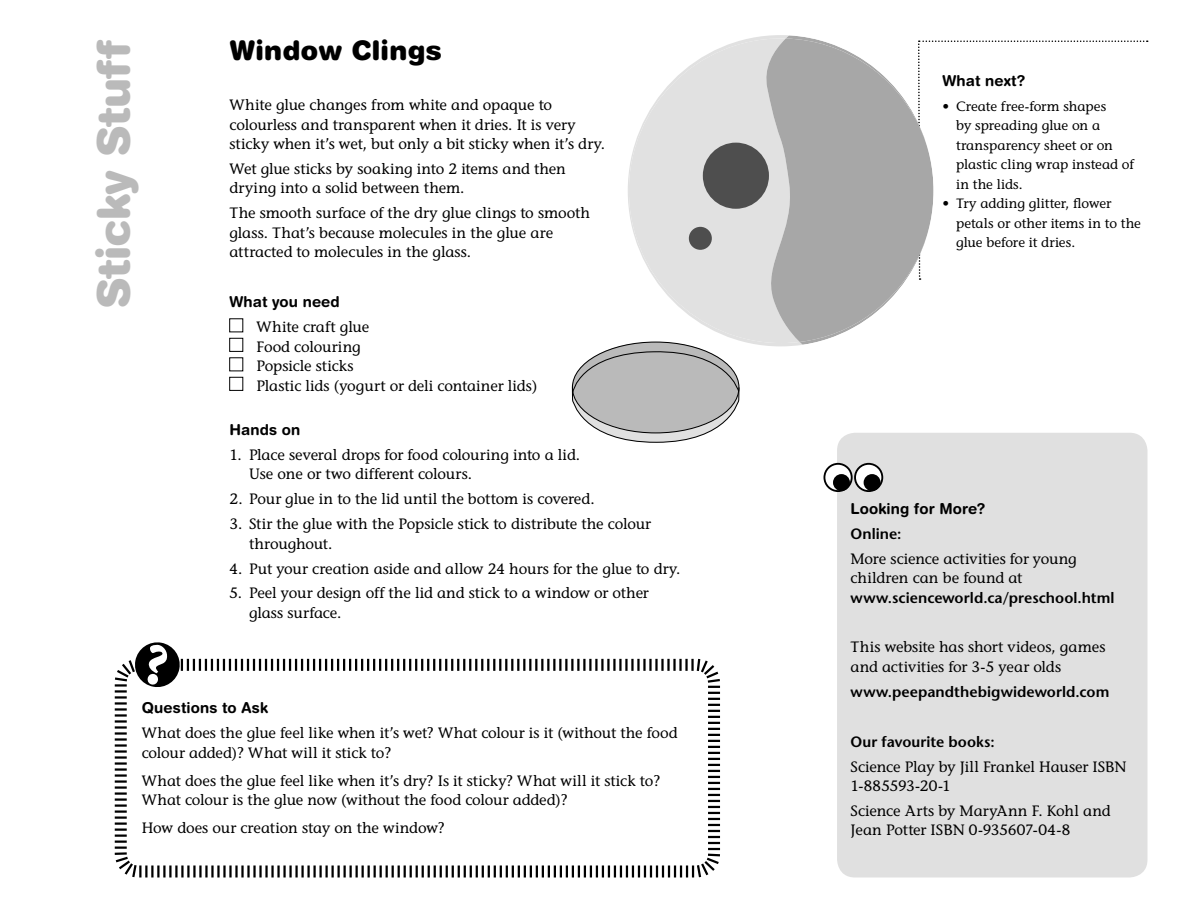
<style>
.page{position:relative;width:1188px;height:918px;background:#fff}
.page>*{position:absolute;margin:0;border:0;box-sizing:border-box;transform-origin:0 0}
.t1{font:900 45px "Helvetica Rounded LT Std";letter-spacing:-.02em;color:#bababa}
.t2{font:900 27px "Helvetica Rounded LT Std";letter-spacing:.01em;color:#000}
.t3{font:15px/19.5px "Stone Informal";letter-spacing:-.005em;color:#000}
.t4{font:600 15px "Stone Sans";letter-spacing:.005em;color:#000}
.t5{font:700 15px "Helvetica Rounded LT Std";letter-spacing:.01em;color:#000}
.t6{font:13.5px/19.5px "Stone Informal";color:#000}
</style>
<div class="page">
<div style="left:230px;top:338px;width:13px;height:14px;border:1px solid #000"></div>
<div style="left:230px;top:377px;width:13px;height:14px;border:1px solid #000"></div>
<svg style="left:571px;top:344px;width:169px;height:99px"></svg>
<svg style="left:114px;top:642px;width:606px;height:236px"></svg>
<div style="left:837px;top:433px;width:311px;height:445px;background:#e0e0e0;border-radius:18px"></div>
<svg style="left:824px;top:464px;width:28px;height:27px"></svg>
<div style="left:823px;top:463px;width:30px;height:29px;border:2px solid #000;border-radius:50%"></div>
<div style="left:834px;top:475px;width:15px;height:15px;background:#000;border-radius:50%"></div>
<div style="left:833px;top:474px;width:17px;height:17px;border:2px solid #000;border-radius:50%"></div>
<svg style="left:855px;top:464px;width:27px;height:27px"></svg>
<div style="left:854px;top:463px;width:29px;height:29px;border:2px solid #000;border-radius:50%"></div>
<div style="left:865px;top:475px;width:15px;height:15px;background:#000;border-radius:50%"></div>
<div style="left:864px;top:474px;width:17px;height:17px;border:2px solid #000;border-radius:50%"></div>
<svg style="left:629px;top:38px;width:157px;height:305px;fill:#e1e1e1"></svg>
<svg style="left:762px;top:39px;width:172px;height:303px;fill:#a7a7a7"></svg>
<div style="left:703px;top:143px;width:66px;height:66px;background:#4e4e4e;border-radius:50%"></div>
<div style="left:689px;top:227px;width:23px;height:23px;background:#4e4e4e;border-radius:50%"></div>
<h1 class="t1" style="left:98px;top:309px;width:271px;rotate:-90deg">Sticky Stuff</h1>
<h2 class="t2" style="left:230px;top:41px;width:214px">Window Clings</h2>
<p class="t3" style="left:230px;top:97px;width:377px">White glue changes from white and opaque to colourless and transparent when it dries. It is very sticky when it’s wet, but only a bit sticky when it’s dry.</p>
<p class="t3" style="left:230px;top:161px;width:338px">Wet glue sticks by soaking into 2 items and then drying into a solid between them.</p>
<p class="t3" style="left:230px;top:205px;width:362px">The smooth surface of the dry glue clings to smooth glass. That’s because molecules in the glue are attracted to molecules in the glass.</p>
<p class="t5" style="left:230px;top:297px;width:112px">What you need</p>
<p class="t3" style="left:256px;top:319px;width:282px">White craft glue<br>Food colouring<br>Popsicle sticks<br>Plastic lids (yogurt or deli container lids)</p>
<p class="t5" style="left:230px;top:424px;width:72px">Hands on</p>
<p class="t3" style="left:249px;top:447px;width:333px;text-indent:-20px">1. Place several drops for food colouring into a lid.<br>Use one or two different colours.</p>
<p class="t3" style="left:230px;top:491px;width:367px">2. Pour glue in to the lid until the bottom is covered.</p>
<p class="t3" style="left:249px;top:516px;width:404px;text-indent:-20px">3. Stir the glue with the Popsicle stick to distribute the colour throughout.</p>
<p class="t3" style="left:230px;top:560px;width:453px">4. Put your creation aside and allow 24 hours for the glue to dry.</p>
<p class="t3" style="left:249px;top:585px;width:401px;text-indent:-20px">5. Peel your design off the lid and stick to a window or other glass surface.</p>
<p class="t5" style="left:142px;top:703px;width:128px">Questions to Ask</p>
<p class="t3" style="left:142px;top:725px;width:537px">What does the glue feel like when it’s wet? What colour is it (without the food colour added)? What will it stick to?</p>
<p class="t3" style="left:142px;top:772px;width:520px">What does the glue feel like when it’s dry? Is it sticky? What will it stick to?<br>What colour is the glue now (without the food colour added)?</p>
<p class="t3" style="left:142px;top:820px;width:304px">How does our creation stay on the window?</p>
<p class="t5" style="left:943px;top:75px;width:85px">What next?</p>
<p class="t6" style="left:956px;top:98px;width:179px;text-indent:-14px">• Create free-form shapes<br>by spreading glue on a transparency sheet or on plastic cling wrap instead of in the lids.</p>
<p class="t6" style="left:956px;top:195px;width:186px;text-indent:-14px">• Try adding glitter, flower petals or other items in to the glue before it dries.</p>
<p class="t5" style="left:850px;top:503px;width:136px">Looking for More?</p>
<p class="t4" style="left:850px;top:528px;width:53px">Online:</p>
<p class="t3" style="left:850px;top:550px;width:228px">More science activities for young children can be found at</p>
<p class="t4" style="left:850px;top:592px;width:266px">www.scienceworld.ca/preschool.html</p>
<p class="t3" style="left:850px;top:639px;width:256px">This website has short videos, games and activities for 3-5 year olds</p>
<p class="t4" style="left:850px;top:686px;width:260px">www.peepandthebigwideworld.com</p>
<p class="t4" style="left:850px;top:736px;width:146px">Our favourite books:</p>
<p class="t3" style="left:850px;top:758px;width:278px">Science Play by Jill Frankel Hauser ISBN<br>1-885593-20-1</p>
<p class="t3" style="left:850px;top:803px;width:262px">Science Arts by MaryAnn F. Kohl and<br>Jean Potter ISBN 0-935607-04-8</p>
</div>
